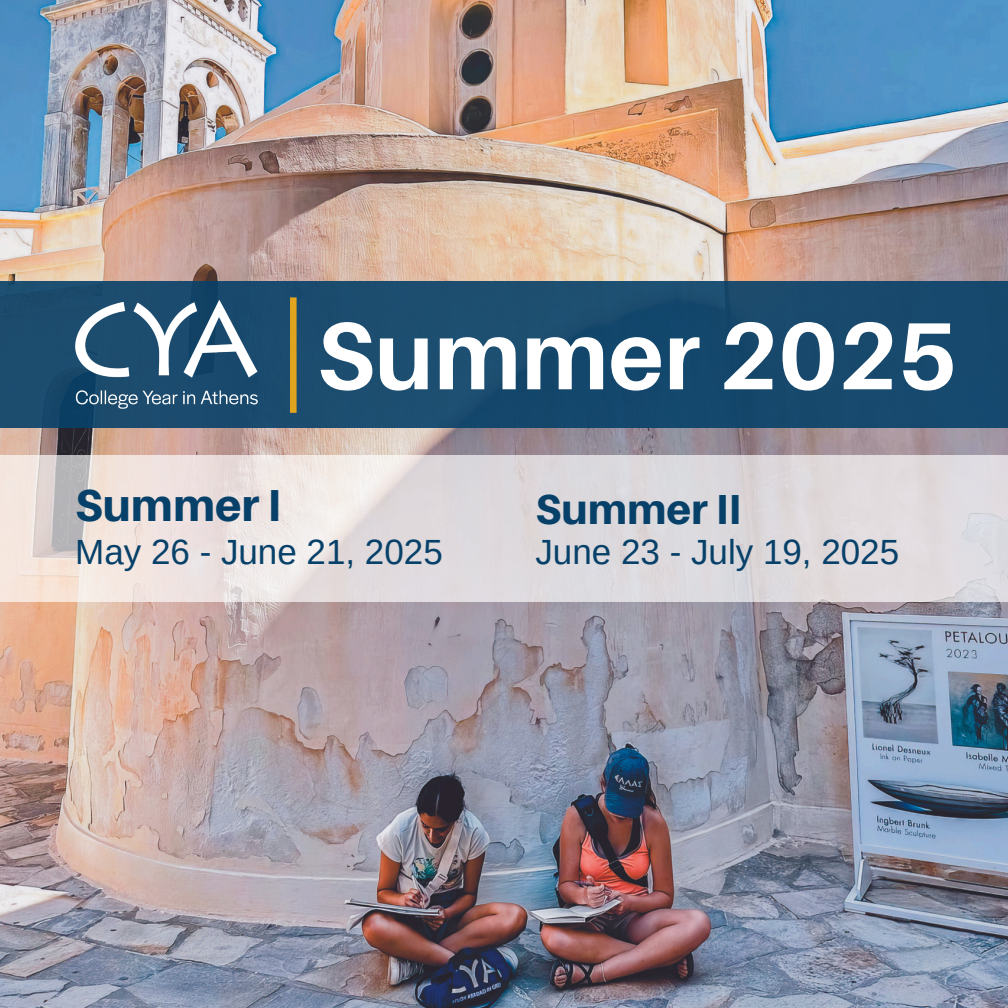
<style>
.page{position:relative;width:1008px;height:1008px;background:#fff}
.page>*{position:absolute;margin:0;border:0;box-sizing:border-box;transform-origin:0 0}
.t1{font:700 95.55px "Aileron";color:#fff}
.t2{font:800 44.8px "Aileron";color:#074169}
.t3{font:800 42px "Aileron";color:#074169}
.t4{font:35px "Arimo";color:#074169}
</style>
<div class="page">
<img style="left:0;top:0;width:1008px;height:1008px">
<div style="left:0;top:281px;width:1008px;height:147px;background:#194a6e"></div>
<div style="left:290px;top:297px;width:7px;height:116px;background:#e1a41e"></div>
<img style="left:75px;top:300px;width:183px;height:108px">
<svg style="left:0;top:456px;width:1008px;height:146px;fill:#e0dbdd"></svg>
<p class="t1" style="left:317px;top:297px;width:642px">Summer 2025</p>
<h2 class="t2" style="left:75px;top:478px;width:207px">Summer I</h2>
<p class="t4" style="left:75px;top:533px;width:369px">May 26 - June 21, 2025</p>
<p class="t3" style="left:536px;top:483px;width:207px">Summer II</p>
<h1 class="t4" style="left:536px;top:533px;width:365px">June 23 - July 19, 2025</h1>
</div>
